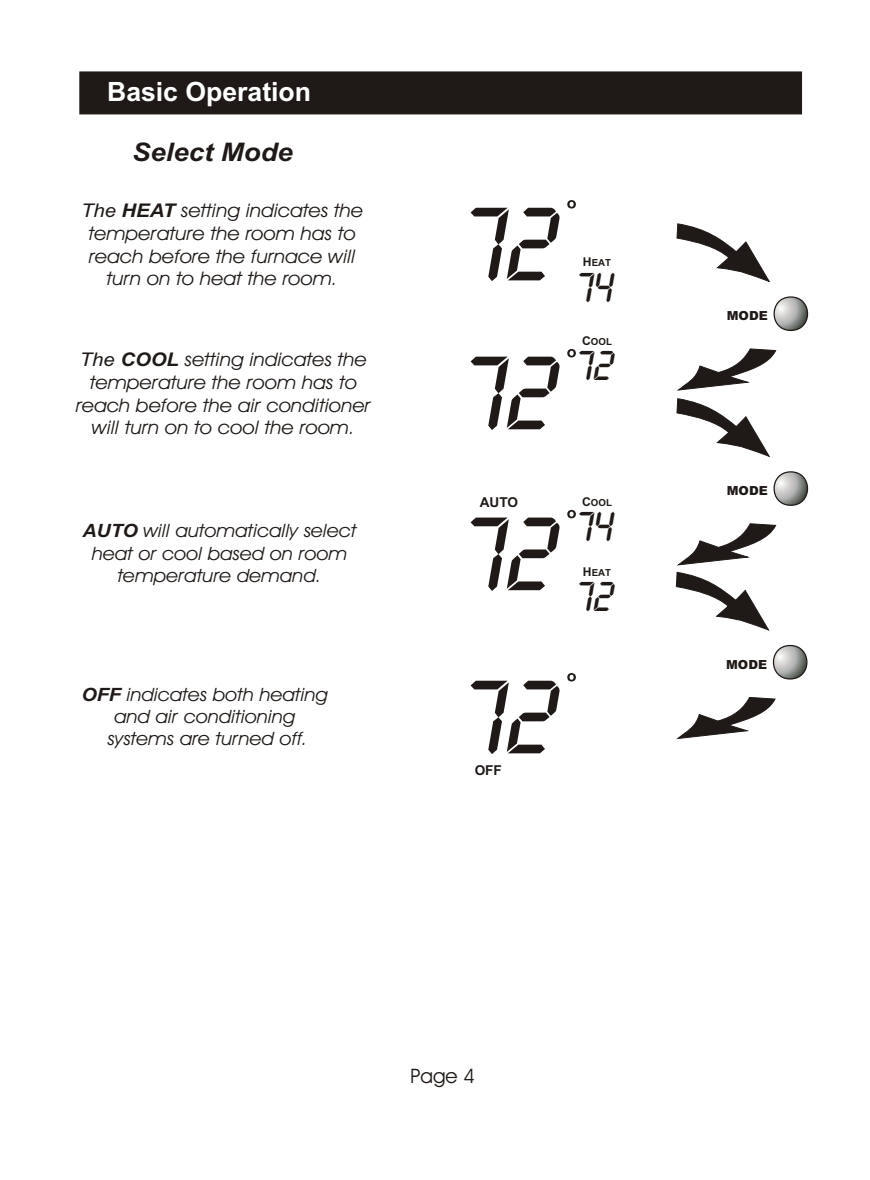
<style>
.page{position:relative;width:870px;height:1180px;background:#fff}
.page>*{position:absolute;margin:0;border:0;box-sizing:border-box;transform-origin:0 0}
.t1{font:108.75px "Lcd D";color:#1f1a17}
.t2{font:43.5px "Lcd D";color:#1f1a17}
.t3{font:700 26.5px "Arial";color:#fff}
.t4{font:italic 700 25.5px "Arial";color:#1f1a17;scale:1.08 1}
.t5{font:20px "Avant Garde Bk BT";color:#1f1a17}
.t6{font:italic 18.75px/22.5px "Avant Garde Bk BT";color:#1f1a17;text-align:center;scale:1.08 1}
.t7{font:italic 18.5px/22px "Avant Garde Bk BT";color:#1f1a17;text-align:center;scale:1.08 1}
.t8{font:700 13.75px "Arial";color:#1f1a17}
.t9{font:900 12.5px "Arial";color:#1f1a17}
.t10{font:700 9.75px "Arial";color:#1f1a17}
.s1{font-family:"Arial"}
.s2{font-family:"Arial";font-weight:700}
.s3{font-family:"Arial";font-weight:700;font-size:18.25px}
.s4{font-size:12px}
</style>
<div class="page">
<div style="left:80px;top:72px;width:722px;height:42px;background:#1f1a17"></div>
<svg style="left:676px;top:223px;width:94px;height:59px"></svg>
<svg style="left:678px;top:348px;width:98px;height:43px"></svg>
<svg style="left:676px;top:398px;width:94px;height:59px"></svg>
<svg style="left:678px;top:523px;width:98px;height:42px"></svg>
<svg style="left:676px;top:572px;width:93px;height:58px"></svg>
<svg style="left:677px;top:697px;width:99px;height:42px"></svg>
<svg style="left:567px;top:200px;width:9px;height:8px"></svg>
<svg style="left:567px;top:349px;width:9px;height:8px"></svg>
<svg style="left:567px;top:510px;width:9px;height:8px"></svg>
<svg style="left:567px;top:673px;width:9px;height:8px"></svg>
<svg style="left:773px;top:296px;width:36px;height:36px"></svg>
<svg style="left:773px;top:471px;width:36px;height:35px"></svg>
<svg style="left:772px;top:644px;width:36px;height:36px"></svg>
<h3 class="t3" style="left:107px;top:81px;width:205px">Basic Operation</h3>
<h3 class="t4" style="left:132px;top:142px;width:150px">Select Mode</h3>
<p class="t6" style="left:81px;top:201px;width:263px"><span class="s1">The</span> <span class="s2">HEAT</span> setting indicates the temperature the room has to reach before the furnace will turn on to heat the room.</p>
<p class="t6" style="left:76px;top:350px;width:275px"><span class="s1">The</span> <span class="s2">COOL</span> setting indicates the temperature the room has to reach before the air conditioner will turn on to cool the room.</p>
<p class="t7" style="left:82px;top:521px;width:255px"><span class="s3">AUTO</span> will automatically select heat or cool based on room temperature demand.</p>
<p class="t7" style="left:81px;top:685px;width:230px"><span class="s3">OFF</span> indicates both heating and air conditioning systems are turned off.</p>
<h1 class="t1" style="left:459px;top:179px;width:96px">72</h1>
<h1 class="t1" style="left:459px;top:328px;width:96px">72</h1>
<p class="t10" style="left:583px;top:259px;width:30px"><span class="s4">H</span>EAT</p>
<h2 class="t2" style="left:574px;top:261px;width:39px">74</h2>
<p class="t10" style="left:582px;top:338px;width:31px"><span class="s4">C</span>OOL</p>
<h2 class="t2" style="left:574px;top:339px;width:39px">72</h2>
<p class="t8" style="left:480px;top:497px;width:40px">AUTO</p>
<p class="t10" style="left:582px;top:499px;width:31px"><span class="s4">C</span>OOL</p>
<h2 class="t2" style="left:574px;top:500px;width:39px">74</h2>
<p class="t10" style="left:583px;top:569px;width:30px"><span class="s4">H</span>EAT</p>
<h1 class="t1" style="left:459px;top:489px;width:96px">72</h1>
<h2 class="t2" style="left:574px;top:571px;width:39px">72</h2>
<h1 class="t1" style="left:459px;top:652px;width:96px">72</h1>
<p class="t8" style="left:475px;top:765px;width:29px">OFF</p>
<p class="t9" style="left:727px;top:311px;width:42px">MODE</p>
<p class="t9" style="left:727px;top:486px;width:42px">MODE</p>
<p class="t9" style="left:726px;top:660px;width:42px">MODE</p>
<p class="t5" style="left:410px;top:1068px;width:66px">Page 4</p>
</div>
